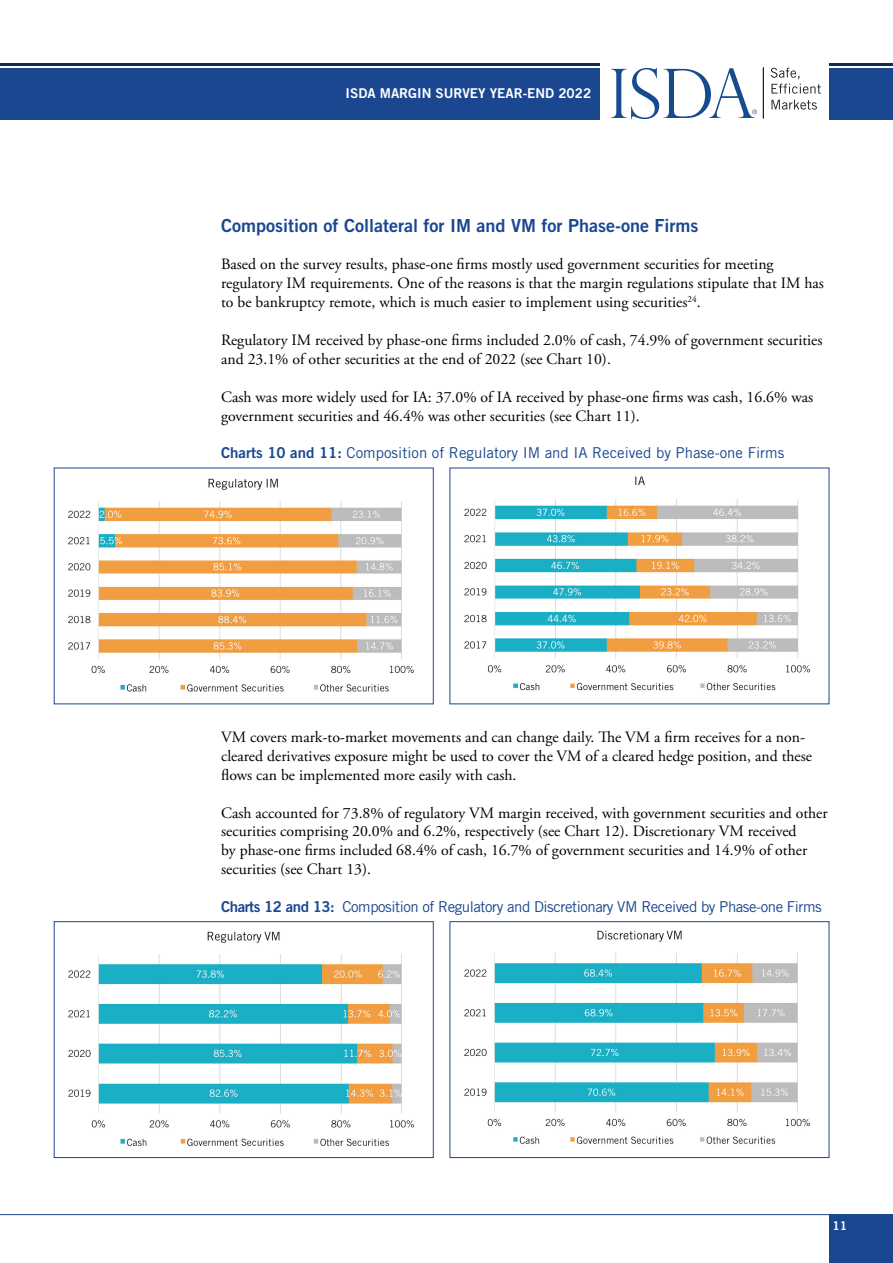
<style>
.page{position:relative;width:893px;height:1263px;background:#fff}
.page>*{position:absolute;margin:0;border:0;box-sizing:border-box;transform-origin:0 0}
.t1{font:18px "Trade Gothic LT Std Bd 2";color:#1a4790}
.t2{font:15.75px/18.9px "Adobe Garamond Pro";color:#000}
.t3{font:15px "Trade Gothic";letter-spacing:-.03em;color:#1a4790}
.t4{font:15px "Trade Gothic";color:#1a4790}
.t5{font:13.5px "Trade Gothic LT Std Bd 2";color:#fff}
.t6{font:12px "Trade Gothic Bold Two";color:#fff}
.s1{font-family:"Trade Gothic LT Std Bd 2"}
</style>
<div class="page">
<div style="left:0;top:68px;width:600px;height:51px;background:#1a4790"></div>
<div style="left:829px;top:68px;width:64px;height:51px;background:#1a4790"></div>
<hr style="left:0;top:64px;width:600px;height:2px;background:#152a52">
<hr style="left:829px;top:64px;width:64px;height:2px;background:#152a52">
<div style="left:829px;top:1214px;width:64px;height:49px;background:#1a4790"></div>
<svg style="left:771px;top:68px;width:50px;height:26px"></svg>
<svg style="left:771px;top:100px;width:46px;height:10px"></svg>
<hr style="left:763px;top:67px;width:1px;height:51px;background:#231f20">
<svg style="left:611px;top:68px;width:146px;height:51px"></svg>
<hr style="left:0;top:1214px;width:829px;height:1px;background:#1a4790">
<img style="left:68px;top:478px;width:346px;height:214px">
<img style="left:68px;top:931px;width:347px;height:215px">
<div style="left:54px;top:921px;width:379px;height:237px;border:1px solid #1a4790"></div>
<img style="left:464px;top:476px;width:347px;height:215px">
<img style="left:464px;top:930px;width:346px;height:214px">
<div style="left:450px;top:921px;width:379px;height:237px;border:1px solid #1a4790"></div>
<p class="t5" style="left:346px;top:85px;width:247px">ISDA MARGIN SURVEY YEAR-END 2022</p>
<p class="t1" style="left:221px;top:214px;width:479px">Composition of Collateral for IM and VM for Phase-one Firms</p>
<p class="t2" style="left:221px;top:255px;width:604px">Based on the survey results, phase-one firms mostly used government securities for meeting regulatory IM requirements. One of the reasons is that the margin regulations stipulate that IM has to be bankruptcy remote, which is much easier to implement using securities<sup>24</sup>.</p>
<p class="t2" style="left:221px;top:331px;width:603px">Regulatory IM received by phase-one firms included 2.0% of cash, 74.9% of government securities and 23.1% of other securities at the end of 2022 (see Chart 10).</p>
<p class="t2" style="left:221px;top:388px;width:594px">Cash was more widely used for IA: 37.0% of IA received by phase-one firms was cash, 16.6% was government securities and 46.4% was other securities (see Chart 11).</p>
<p class="t4" style="left:221px;top:444px;width:565px"><span class="s1">Charts 10 and 11:</span> Composition of Regulatory IM and IA Received by Phase-one Firms</p>
<p class="t2" style="left:221px;top:728px;width:593px">VM covers mark-to-market movements and can change daily. The VM a firm receives for a non&shy;cleared derivatives exposure might be used to cover the VM of a cleared hedge position, and these flows can be implemented more easily with cash.</p>
<p class="t2" style="left:221px;top:804px;width:608px">Cash accounted for 73.8% of regulatory VM margin received, with government securities and other securities comprising 20.0% and 6.2%, respectively (see Chart 12). Discretionary VM received<br>by phase-one firms included 68.4% of cash, 16.7% of government securities and 14.9% of other securities (see Chart 13).</p>
<p class="t3" style="left:221px;top:897px;width:602px"><span class="s1">Charts 12 and 13:</span> Composition of Regulatory and Discretionary VM Received by Phase-one Firms</p>
<p class="t6" style="left:833px;top:1219px;width:16px">11</p>
</div>
